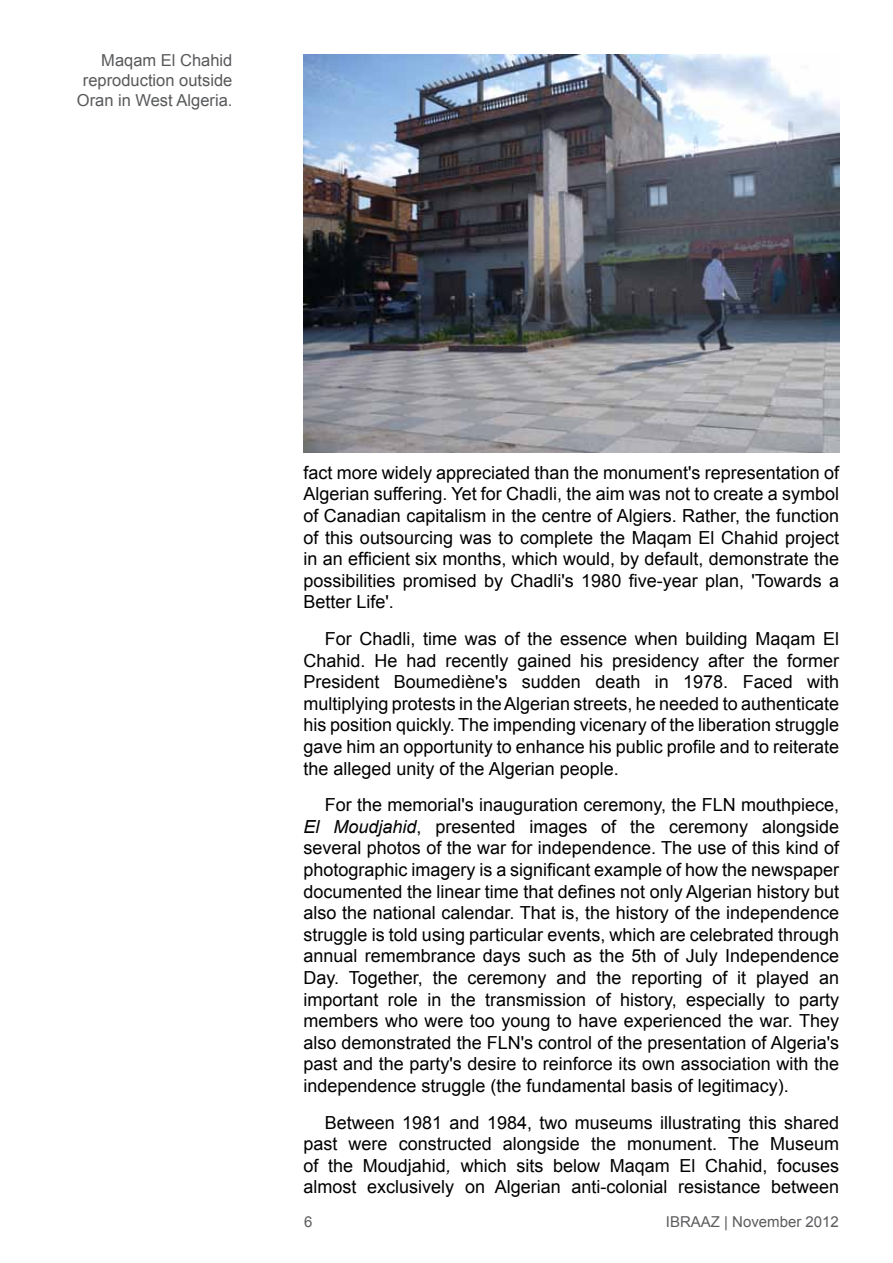
<style>
.page{position:relative;width:893px;height:1263px;background:#fff}
.page>*{position:absolute;margin:0;border:0;box-sizing:border-box;transform-origin:0 0}
.t1{font:18px/21.6px "Arial";color:#000;text-align:justify}
.t2{font:16.5px/19.8px "Arial";color:#58595b;text-align:right}
.t3{font:15px "Arial";color:#5a5b5d}
.s1{font-style:italic}
</style>
<div class="page">
<img style="left:304px;top:54px;width:535px;height:399px">
<p class="t2" style="left:77px;top:50px;width:157px">Maqam El Chahid reproduction outside<br>Oran in West Algeria.</p>
<p class="t1" style="left:303px;top:462px;width:537px">fact more widely appreciated than the monument's representation of Algerian suffering. Yet for Chadli, the aim was not to create a symbol of Canadian capitalism in the centre of Algiers. Rather, the function of this outsourcing was to complete the Maqam El Chahid project in an efficient six months, which would, by default, demonstrate the possibilities promised by Chadli's 1980 five-year plan, 'Towards a Better Life'.</p>
<p class="t1" style="left:303px;top:628px;width:537px;text-indent:21px">For Chadli, time was of the essence when building Maqam El Chahid. He had recently gained his presidency after the former President Boumediène's sudden death in 1978. Faced with multiplying protests in the Algerian streets, he needed to authenticate his position quickly. The impending vicenary of the liberation struggle gave him an opportunity to enhance his public profile and to reiterate the alleged unity of the Algerian people.</p>
<p class="t1" style="left:303px;top:794px;width:537px;text-indent:21px">For the memorial's inauguration ceremony, the FLN mouthpiece, <span class="s1">El Moudjahid</span>, presented images of the ceremony alongside several photos of the war for independence. The use of this kind of photographic imagery is a significant example of how the newspaper documented the linear time that defines not only Algerian history but also the national calendar. That is, the history of the independence struggle is told using particular events, which are celebrated through annual remembrance days such as the 5th of July Independence Day. Together, the ceremony and the reporting of it played an important role in the transmission of history, especially to party members who were too young to have experienced the war. They also demonstrated the FLN's control of the presentation of Algeria's past and the party's desire to reinforce its own association with the independence struggle (the fundamental basis of legitimacy).</p>
<p class="t1" style="left:303px;top:1111px;width:537px;text-indent:21px">Between 1981 and 1984, two museums illustrating this shared past were constructed alongside the monument. The Museum of the Moudjahid<span class="s1">,</span> which sits below Maqam El Chahid, focuses almost exclusively on Algerian anti-colonial resistance between</p>
<p class="t3" style="left:304px;top:1213px;width:10px">6</p>
<p class="t3" style="left:666px;top:1213px;width:175px">IBRAAZ | November 2012</p>
</div>
